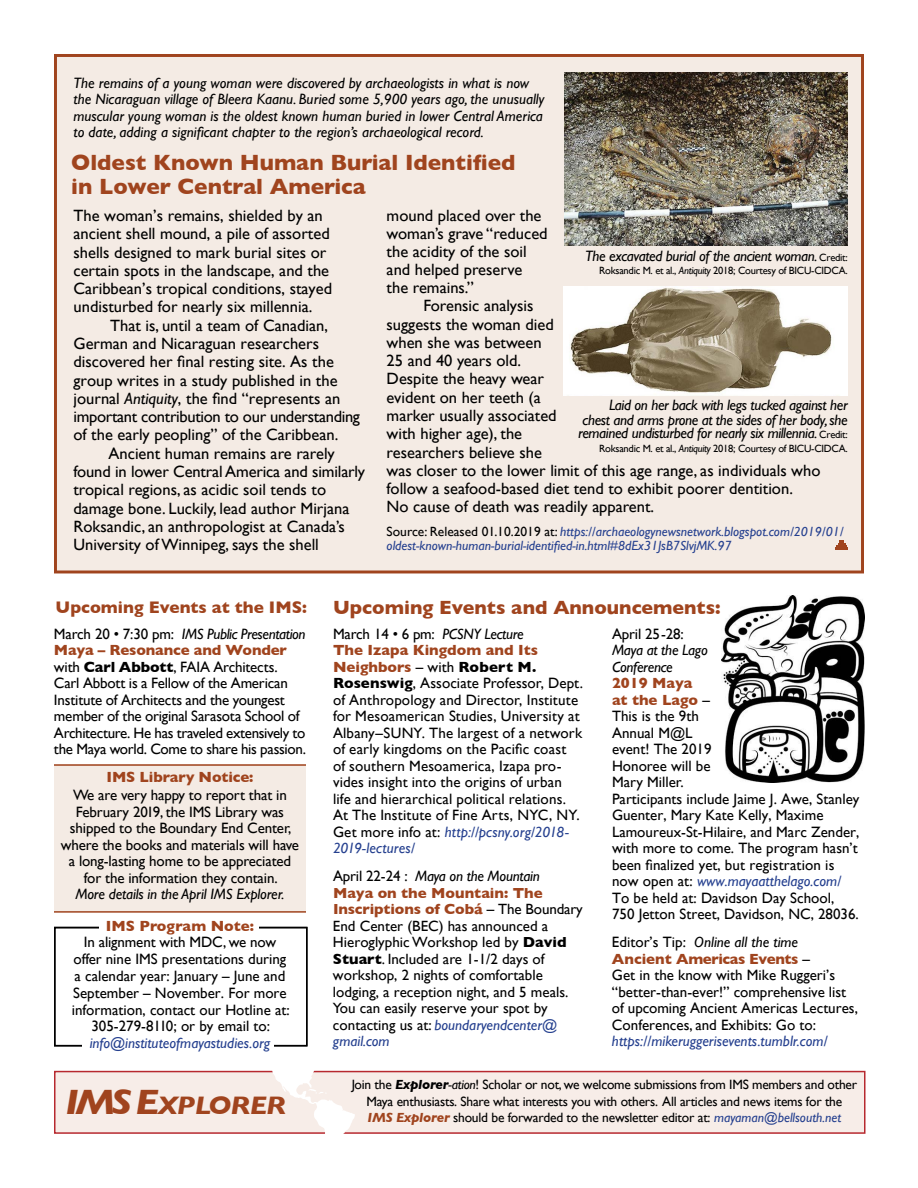
<style>
.page{position:relative;width:918px;height:1188px;background:#fff}
.page>*{position:absolute;margin:0;border:0;box-sizing:border-box;transform-origin:0 0}
.t1{font:italic 700 25.8px "Gill Sans";letter-spacing:-.025em;color:#a0441e;scale:1.09 1}
.t2{font:700 22.5px/24px "Gill Sans";color:#a0441e}
.t3{font:700 19.5px "Gill Sans";color:#a0441e}
.t4{font:700 17.1px "Gill Sans";color:#a0441e}
.t5{font:16.35px/18.3px "Gill Sans";color:#000}
.t6{font:16.35px "Gill Sans";letter-spacing:-.02em;color:#000}
.t7{font:15px/16.5px "Gill Sans";color:#000}
.t8{font:italic 15px/16.5px "Gill Sans";letter-spacing:-.005em;color:#000}
.t9{font:15px/16.5px "Gill Sans";letter-spacing:-.02em;color:#000}
.t10{font:italic 15px/15px "Gill Sans";letter-spacing:-.025em;color:#000;text-align:right}
.t11{font:italic 15px "Gill Sans";color:#25408f}
.t12{font:700 15px "Gill Sans";letter-spacing:-.01em;color:#a0441e}
.t13{font:14.85px/16.5px "Gill Sans";color:#000}
.t14{font:13.5px/16.2px "Gill Sans";letter-spacing:-.015em;color:#000;text-align:center}
.t15{font:italic 13.35px/14.2px "Gill Sans";color:#25408f}
.t16{font:10.5px "Gill Sans";letter-spacing:-.025em;color:#000}
.s1{font-style:italic}
.s2{font-style:normal;font-size:10.5px}
.s3{font-style:normal;color:#000}
.s4{font-weight:700;color:#a0441e}
.s5{font-weight:700}
.s6{font-size:36px}
.s7{font-style:italic;color:#25408f}
.s8{font-style:normal}
.s9{font-size:15px}
.s10{font-weight:700;font-style:italic}
.s11{font-weight:700;font-style:italic;color:#a0441e}
</style>
<div class="page">
<div style="left:54px;top:1071px;width:812px;height:63px;background:#f7ede8;border:2px solid #b7292f"></div>
<svg style="left:272px;top:1070px;width:83px;height:64px"></svg>
<div style="left:54px;top:765px;width:252px;height:147px;background:#f4ebe4"></div>
<img style="left:722px;top:596px;width:143px;height:187px">
<hr style="left:54px;top:764px;width:252px;height:2px;background:#a0441e">
<div style="left:54px;top:927px;width:254px;height:119px;border:2px solid #000"></div>
<div style="left:100px;top:920px;width:159px;height:12px;background:#fff"></div>
<div style="left:83px;top:1039px;width:191px;height:12px;background:#fff"></div>
<hr style="left:54px;top:911px;width:252px;height:2px;background:#a0441e">
<div style="left:56px;top:56px;width:807px;height:515px;background:#f4ebe4"></div>
<svg style="left:835px;top:540px;width:13px;height:10px"></svg>
<div style="left:54px;top:54px;width:810px;height:519px;border:3px solid #a0441e"></div>
<img style="left:564px;top:73px;width:284px;height:172px">
<img style="left:564px;top:286px;width:284px;height:110px">
<p class="t8" style="left:74px;top:74px;width:472px">The remains of a young woman were discovered by archaeologists in what is now the Nicaraguan village of Bleera Kaanu. Buried some 5,900 years ago, the unusually muscular young woman is the oldest known human buried in lower Central America to date, adding a significant chapter to the region’s archaeological record.</p>
<h2 class="t2" style="left:71px;top:150px;width:446px">Oldest Known Human Burial Identified in Lower Central America</h2>
<p class="t5" style="left:74px;top:206px;width:260px">The woman’s remains, shielded by an ancient shell mound, a pile of assorted shells designed to mark burial sites or certain spots in the landscape, and the Caribbean’s tropical conditions, stayed undisturbed for nearly six millennia.</p>
<p class="t5" style="left:110px;top:316px;width:219px">That is, until a team of Canadian,</p>
<p class="t5" style="left:74px;top:334px;width:247px">German and Nicaraguan researchers</p>
<p class="t5" style="left:74px;top:352px;width:262px">discovered her final resting site. As the</p>
<p class="t5" style="left:74px;top:371px;width:266px">group writes in a study published in the</p>
<p class="t5" style="left:74px;top:389px;width:268px">journal <span class="s1">Antiquity</span>, the find “represents an</p>
<p class="t6" style="left:74px;top:407px;width:288px">important contribution to our understanding</p>
<p class="t5" style="left:74px;top:426px;width:266px">of the early peopling” of the Caribbean.</p>
<p class="t5" style="left:109px;top:444px;width:228px">Ancient human remains are rarely</p>
<p class="t5" style="left:74px;top:462px;width:293px">found in lower Central America and similarly</p>
<p class="t5" style="left:74px;top:481px;width:254px">tropical regions, as acidic soil tends to</p>
<p class="t5" style="left:74px;top:499px;width:277px">damage bone. Luckily, lead author Mirjana</p>
<p class="t5" style="left:74px;top:517px;width:273px">Roksandic, an anthropologist at Canada’s</p>
<p class="t5" style="left:74px;top:535px;width:247px">University of Winnipeg, says the shell</p>
<p class="t5" style="left:387px;top:206px;width:163px">mound placed over the woman’s grave “reduced the acidity of the soil and helped preserve the remains.”</p>
<p class="t5" style="left:387px;top:296px;width:435px;text-indent:37px">Forensic analysis<br>suggests the woman died<br>when she was between<br>25 and 40 years old.<br>Despite the heavy wear<br>evident on her teeth (a<br>marker usually associated<br>with higher age), the<br>researchers believe she<br>was closer to the lower limit of this age range, as individuals who follow a seafood-based diet tend to exhibit poorer dentition.<br>No cause of death was readily apparent.</p>
<p class="t10" style="left:585px;top:248px;width:264px">The excavated burial of the ancient woman. <span class="s2">Credit:</span></p>
<p class="t16" style="left:599px;top:265px;width:250px">Roksandic M. et al., <span class="s1">Antiquity</span> 2018; Courtesy of BICU-CIDCA.</p>
<p class="t10" style="left:582px;top:397px;width:267px">Laid on her back with legs tucked against her chest and arms prone at the sides of her body, she</p>
<p class="t10" style="left:578px;top:426px;width:271px">remained undisturbed for nearly six millennia. <span class="s2">Credit:</span></p>
<p class="t16" style="left:599px;top:442px;width:250px">Roksandic M. et al., <span class="s1">Antiquity</span> 2018; Courtesy of BICU-CIDCA.</p>
<p class="t15" style="left:387px;top:524px;width:458px"><span class="s3">Source: Released 01.10.2019 at:</span> https://archaeologynewsnetwork.blogspot.com/2019/01/ oldest-known-human-burial-identified-in.html#8dEx31JsB7SlvjMK.97</p>
<p class="t4" style="left:56px;top:594px;width:253px">Upcoming Events at the IMS:</p>
<p class="t9" style="left:54px;top:625px;width:254px">March 20 • 7:30 pm: <span class="s1">IMS Public Presentation </span><span class="s4">Maya – Resonance and Wonder </span>with <span class="s5">Carl Abbott</span>, FAIA Architects.<br>Carl Abbott is a Fellow of the American Institute of Architects and the youngest member of the original Sarasota School of Architecture. He has traveled extensively to the Maya world. Come to share his passion.</p>
<p class="t12" style="left:107px;top:765px;width:148px">IMS Library Notice:</p>
<p class="t7" style="left:61px;top:787px;width:240px;text-align:center">We are very happy to report that in February 2019, the IMS Library was shipped to the Boundary End Center, where the books and materials will have a long-lasting home to be appreciated for the information they contain.</p>
<p class="t8" style="left:75px;top:886px;width:211px">More details in the April IMS Explorer.</p>
<p class="t12" style="left:106px;top:914px;width:150px">IMS Program Note:</p>
<p class="t7" style="left:72px;top:934px;width:219px;text-align:center">In alignment with MDC, we now offer nine IMS presentations during a calendar year: January – June and<br>September – November. For more information, contact our Hotline at:<br>305-279-8110; or by email to:</p>
<p class="t11" style="left:90px;top:1035px;width:182px">info@instituteofmayastudies.org</p>
<h1 class="t1" style="left:65px;top:1091px;width:204px"><span class="s6">IMS E</span>XPLORER</h1>
<h3 class="t3" style="left:333px;top:592px;width:389px">Upcoming Events and Announcements:</h3>
<p class="t7" style="left:333px;top:625px;width:252px">March 14 • 6 pm: <span class="s1">PCSNY Lecture<br></span><span class="s4">The Izapa Kingdom and Its Neighbors</span> – with <span class="s5">Robert M.<br>Rosenswig</span>, Associate Professor, Dept. of Anthropology and Director, Institute for Mesoamerican Studies, University at Albany–SUNY. The largest of a network of early kingdoms on the Pacific coast<br>of southern Mesoamerica, Izapa pro&shy;vides insight into the origins of urban life and hierarchical political relations.<br>At The Institute of Fine Arts, NYC, NY.<br>Get more info at: <span class="s7">http://pcsny.org/2018- 2019-lectures/</span></p>
<p class="t7" style="left:612px;top:625px;width:73px">April 25-28:</p>
<p class="t8" style="left:612px;top:642px;width:97px">Maya at the Lago<br>Conference</p>
<p class="t7" style="left:612px;top:675px;width:249px"><span class="s4">2019 Maya<br>at the Lago</span> –<br>This is the 9th<br>Annual M@L<br>event! The 2019<br>Honoree will be<br>Mary Miller.<br>Participants include Jaime J. Awe, Stanley<br>Guenter, Mary Kate Kelly, Maxime<br>Lamoureux-St-Hilaire, and Marc Zender, with more to come. The program hasn’t been finalized yet, but registration is now open at: <span class="s7">www.mayaatthelago.com/<br></span>To be held at: Davidson Day School,<br>750 Jetton Street, Davidson, NC, 28036.</p>
<p class="t8" style="left:333px;top:868px;width:208px"><span class="s8">April 22-24 :</span> Maya on the Mountain</p>
<p class="t13" style="left:333px;top:884px;width:251px"><span class="s4">Maya on the Mountain: The<br>Inscriptions of Cobá</span> <span class="s9">–</span> The Boundary<br>End Center (BEC) has announced a<br>Hieroglyphic Workshop led by <span class="s5">David<br>Stuart</span>. Included are 1-1/2 days of workshop, 2 nights of comfortable lodging, a reception night, and 5 meals.<br>You can easily reserve your spot by contacting us at: <span class="s7">boundaryendcenter@ gmail.com</span></p>
<p class="t7" style="left:612px;top:934px;width:248px">Editor’s Tip: <span class="s1">Online all the time </span><span class="s4">Ancient Americas Events</span> –<br>Get in the know with Mike Ruggeri’s “better-than-ever!” comprehensive list of upcoming Ancient Americas Lectures, Conferences, and Exhibits: Go to:</p>
<p class="t11" style="left:612px;top:1032px;width:217px">https://mikeruggerisevents.tumblr.com/</p>
<p class="t14" style="left:352px;top:1077px;width:507px">Join the <span class="s10">Explorer</span><span class="s1">-ation</span>! Scholar or not, we welcome submissions from IMS members and other<br>Maya enthusiasts. Share what interests you with others. All articles and news items for the<br><span class="s11">IMS Explorer</span> should be forwarded to the newsletter editor at: <span class="s7">mayaman@bellsouth.net</span></p>
</div>
